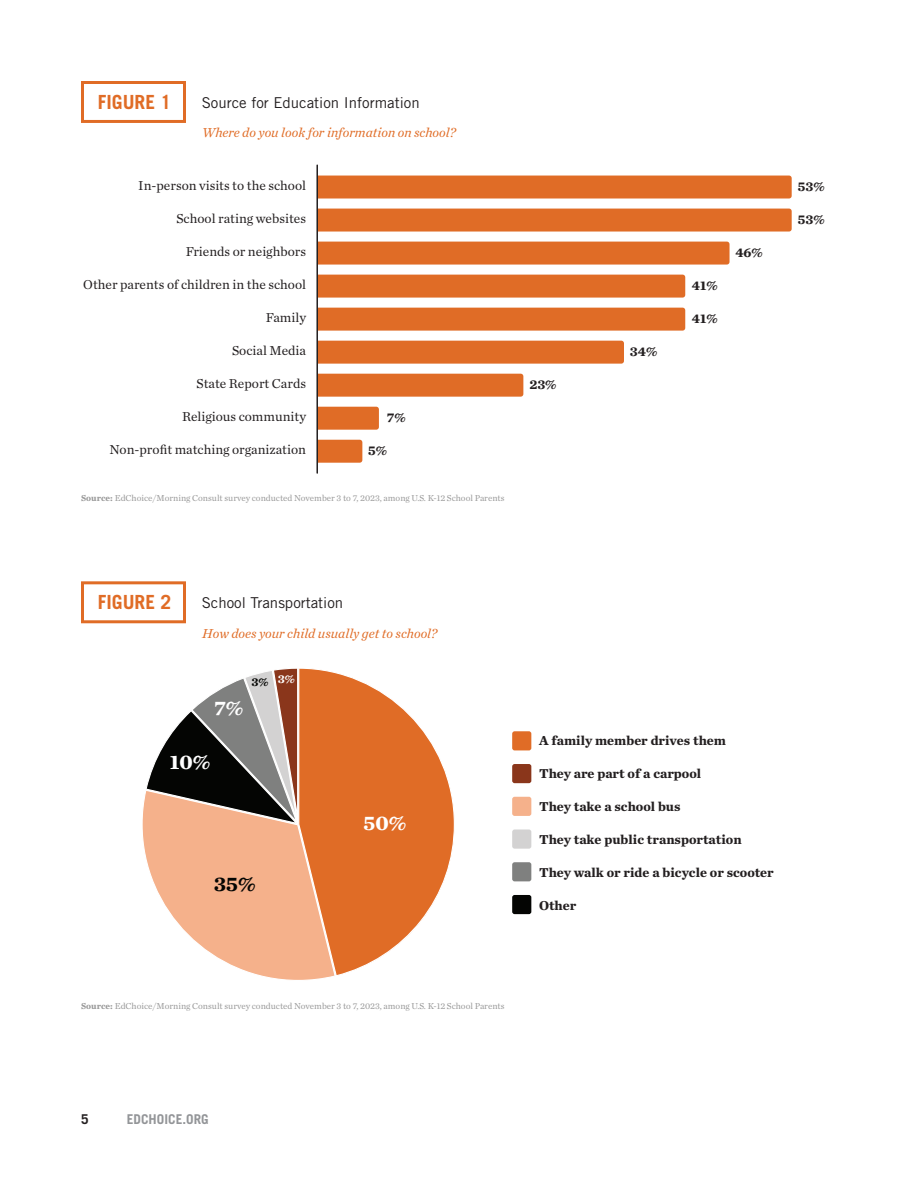
<style>
.page{position:relative;width:918px;height:1188px;background:#fff}
.page>*{position:absolute;margin:0;border:0;box-sizing:border-box;transform-origin:0 0}
.t1{font:700 21px "Chronicle Text G1";color:#fff}
.t2{font:700 21px "Chronicle Text G1";color:#040503}
.t3{font:700 19.5px "Trade Gothic LT Std";color:#e06c26}
.t4{font:15px "Trade Gothic LT Std";color:#231f20}
.t5{font:13.5px "Chronicle Text G1";color:#231f20}
.t6{font:700 13.5px "Chronicle Text G1";color:#231f20}
.t7{font:italic 13.5px "Chronicle Text G1";color:#e06c26}
.t8{font:700 13.5px "Trade Gothic LT Std";color:#939598}
.t9{font:700 13.5px "Trade Gothic LT Std";color:#231f20}
.t10{font:700 12px "Chronicle Text G1";color:#040503}
.t11{font:9px "Chronicle Text G1";color:#999}
.s1{font-weight:700}
</style>
<div class="page">
<div style="left:81px;top:81px;width:105px;height:42px;border:3px solid #e06c26"></div>
<div style="left:318px;top:176px;width:474px;height:23px;background:#e06c26"></div>
<div style="left:318px;top:209px;width:474px;height:23px;background:#e06c26"></div>
<div style="left:318px;top:242px;width:412px;height:23px;background:#e06c26"></div>
<div style="left:318px;top:275px;width:367px;height:23px;background:#e06c26"></div>
<div style="left:318px;top:308px;width:367px;height:23px;background:#e06c26"></div>
<div style="left:318px;top:341px;width:306px;height:23px;background:#e06c26"></div>
<div style="left:318px;top:374px;width:205px;height:23px;background:#e06c26"></div>
<svg style="left:318px;top:407px;width:61px;height:23px"></svg>
<svg style="left:318px;top:440px;width:44px;height:23px"></svg>
<hr style="left:316px;top:165px;width:2px;height:308px;background:#231f20">
<svg style="left:336px;top:673px;width:119px;height:303px;fill:#e06c26"></svg>
<svg style="left:142px;top:668px;width:194px;height:312px"></svg>
<div style="left:81px;top:581px;width:105px;height:42px;border:3px solid #e06c26"></div>
<div style="left:512px;top:731px;width:19px;height:19px;background:#e06c26;border-radius:2px"></div>
<div style="left:512px;top:764px;width:19px;height:19px;background:#8a361b;border-radius:2px"></div>
<div style="left:512px;top:797px;width:19px;height:19px;background:#f5b18b;border-radius:2px"></div>
<div style="left:512px;top:830px;width:19px;height:19px;background:#d3d2d2;border-radius:2px"></div>
<div style="left:512px;top:862px;width:19px;height:19px;background:#7f807f;border-radius:2px"></div>
<div style="left:512px;top:895px;width:19px;height:19px;background:#040503;border-radius:2px"></div>
<p class="t3" style="left:98px;top:90px;width:75px">FIGURE 1</p>
<p class="t4" style="left:202px;top:93px;width:219px">Source for Education Information</p>
<p class="t7" style="left:202px;top:123px;width:255px">Where do you look for information on school?</p>
<p class="t5" style="left:138px;top:175px;width:169px">In-person visits to the school</p>
<p class="t5" style="left:176px;top:208px;width:131px">School rating websites</p>
<p class="t5" style="left:186px;top:241px;width:122px">Friends or neighbors</p>
<p class="t5" style="left:83px;top:274px;width:224px">Other parents of children in the school</p>
<p class="t5" style="left:266px;top:307px;width:42px">Family</p>
<p class="t5" style="left:232px;top:340px;width:75px">Social Media</p>
<p class="t5" style="left:197px;top:373px;width:111px">State Report Cards</p>
<p class="t5" style="left:182px;top:406px;width:126px">Religious community</p>
<p class="t5" style="left:109px;top:439px;width:198px">Non-profit matching organization</p>
<p class="t6" style="left:387px;top:407px;width:20px">7%</p>
<p class="t6" style="left:368px;top:440px;width:21px">5%</p>
<p class="t11" style="left:81px;top:492px;width:425px"><span class="s1">Source:</span> EdChoice/Morning Consult survey conducted November 3 to 7, 2023, among U.S. K-12 School Parents</p>
<p class="t6" style="left:529px;top:374px;width:29px">23%</p>
<p class="t6" style="left:630px;top:341px;width:29px">34%</p>
<p class="t6" style="left:692px;top:275px;width:27px">41%</p>
<p class="t6" style="left:692px;top:308px;width:27px">41%</p>
<p class="t6" style="left:735px;top:242px;width:29px">46%</p>
<p class="t6" style="left:798px;top:176px;width:28px">53%</p>
<p class="t6" style="left:798px;top:209px;width:28px">53%</p>
<p class="t3" style="left:98px;top:590px;width:75px">FIGURE 2</p>
<p class="t4" style="left:202px;top:594px;width:143px">School Transportation</p>
<p class="t7" style="left:202px;top:623px;width:236px">How does your child usually get to school?</p>
<p class="t1" style="left:214px;top:691px;width:31px">7%</p>
<p class="t10" style="left:251px;top:672px;width:45px">3% <sup>3%</sup></p>
<p class="t1" style="left:170px;top:745px;width:42px">10%</p>
<p class="t2" style="left:214px;top:867px;width:43px">35%</p>
<p class="t1" style="left:363px;top:806px;width:45px">50%</p>
<p class="t6" style="left:539px;top:729px;width:189px">A family member drives them</p>
<p class="t6" style="left:539px;top:762px;width:164px">They are part of a carpool</p>
<p class="t6" style="left:539px;top:795px;width:143px">They take a school bus</p>
<p class="t6" style="left:539px;top:828px;width:204px">They take public transportation</p>
<p class="t6" style="left:539px;top:861px;width:236px">They walk or ride a bicycle or scooter</p>
<p class="t6" style="left:539px;top:894px;width:39px">Other</p>
<p class="t11" style="left:81px;top:1000px;width:425px"><span class="s1">Source:</span> EdChoice/Morning Consult survey conducted November 3 to 7, 2023, among U.S. K-12 School Parents</p>
<p class="t9" style="left:81px;top:1111px;width:9px">5</p>
<p class="t8" style="left:127px;top:1111px;width:83px">EDCHOICE.ORG</p>
</div>
